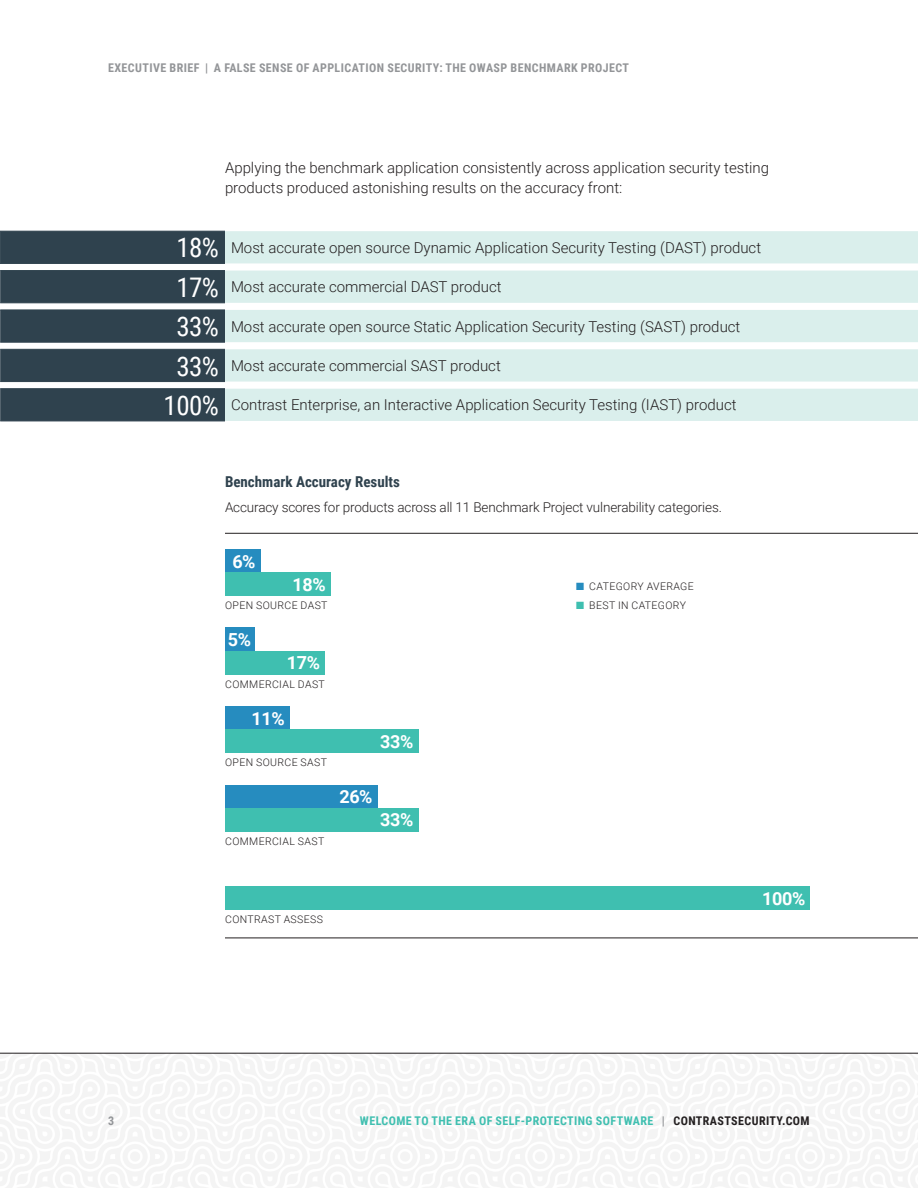
<style>
.page{position:relative;width:918px;height:1188px;background:#fff}
.page>*{position:absolute;margin:0;border:0;box-sizing:border-box;transform-origin:0 0}
.Bar_Table__Reverse_N{font:27px "Roboto Condensed";letter-spacing:-.02em;color:#fff}
.Bar_Number{font:700 18px "Roboto";letter-spacing:-.02em;color:#fff}
.Body{font:300 15px/19.5px "Roboto";color:#231f20}
.Body__List_Header{font:700 15px "Roboto Condensed";color:#2f424e}
.Body__List_Copy{font:300 13.5px "Roboto";letter-spacing:-.01em;color:#231f20}
.Footer_Tagline{font:700 12px "Roboto Condensed";letter-spacing:.035em;color:#939598}
.Footer_Tagline-2{font:700 12px "Roboto Condensed";letter-spacing:.035em;color:#3fbfb0}
.Bar_Chart__Labels_an{font:300 10.5px "Roboto";letter-spacing:.035em;color:#231f20}
.s1{color:#268cbf}
.s2{color:#3fbfb0}
.s3{color:#939598}
.s4{color:#231f20}
</style>
<div class="page">
<div style="left:0;top:1053px;width:918px;height:135px;background:#f4f4f4"></div>
<hr style="left:0;top:1053px;width:918px;height:1px;background:#231f20">
<hr style="left:225px;top:533px;width:693px;height:1px;background:#231f20">
<hr style="left:225px;top:938px;width:693px;height:1px;background:#231f20">
<svg style="left:0;top:232px;width:225px;height:189px;background:#495a64"></svg>
<svg style="left:225px;top:231px;width:693px;height:190px;background:#dff1ee"></svg>
<hr style="left:0;top:231px;width:1px;height:32px;background:#2f424e">
<hr style="left:0;top:231px;width:225px;height:1px;background:#2f424e">
<hr style="left:0;top:263px;width:225px;height:1px;background:#2f424e">
<hr style="left:0;top:270px;width:225px;height:1px;background:#2f424e">
<hr style="left:0;top:303px;width:225px;height:1px;background:#2f424e">
<hr style="left:0;top:310px;width:225px;height:1px;background:#2f424e">
<hr style="left:0;top:342px;width:225px;height:1px;background:#2f424e">
<hr style="left:0;top:349px;width:225px;height:1px;background:#2f424e">
<hr style="left:0;top:381px;width:225px;height:1px;background:#2f424e">
<hr style="left:0;top:388px;width:225px;height:1px;background:#2f424e">
<hr style="left:0;top:421px;width:225px;height:1px;background:#2f424e">
<div style="left:225px;top:549px;width:35px;height:23px;background:#268cbf"></div>
<div style="left:225px;top:572px;width:105px;height:23px;background:#3fbfb0"></div>
<div style="left:225px;top:628px;width:29px;height:23px;background:#268cbf"></div>
<div style="left:225px;top:651px;width:99px;height:23px;background:#3fbfb0"></div>
<div style="left:225px;top:706px;width:64px;height:24px;background:#268cbf"></div>
<div style="left:225px;top:730px;width:193px;height:23px;background:#3fbfb0"></div>
<div style="left:225px;top:785px;width:152px;height:23px;background:#268cbf"></div>
<div style="left:225px;top:808px;width:193px;height:23px;background:#3fbfb0"></div>
<div style="left:225px;top:887px;width:585px;height:23px;background:#3fbfb0"></div>
<p class="Footer_Tagline" style="left:108px;top:59px;width:522px">EXECUTIVE BRIEF | A FALSE SENSE OF APPLICATION SECURITY: THE OWASP BENCHMARK PROJECT</p>
<p class="Body" style="left:225px;top:158px;width:546px">Applying the benchmark application consistently across application security testing products produced astonishing results on the accuracy front:</p>
<p class="Bar_Table__Reverse_N" style="left:176px;top:229px;width:44px">18%</p>
<p class="Body" style="left:231px;top:237px;width:532px">Most accurate open source Dynamic Application Security Testing (DAST) product</p>
<p class="Bar_Table__Reverse_N" style="left:176px;top:268px;width:44px">17%</p>
<p class="Body" style="left:231px;top:277px;width:272px">Most accurate commercial DAST product</p>
<p class="Bar_Table__Reverse_N" style="left:176px;top:308px;width:44px">33%</p>
<p class="Body" style="left:231px;top:316px;width:511px">Most accurate open source Static Application Security Testing (SAST) product</p>
<p class="Bar_Table__Reverse_N" style="left:176px;top:347px;width:44px">33%</p>
<p class="Body" style="left:231px;top:355px;width:271px">Most accurate commercial SAST product</p>
<p class="Bar_Table__Reverse_N" style="left:164px;top:386px;width:57px">100%</p>
<p class="Body" style="left:231px;top:395px;width:507px">Contrast Enterprise, an Interactive Application Security Testing (IAST) product</p>
<p class="Body__List_Header" style="left:225px;top:471px;width:176px">Benchmark Accuracy Results</p>
<p class="Body__List_Copy" style="left:225px;top:498px;width:498px">Accuracy scores for products across all 11 Benchmark Project vulnerability categories.</p>
<p class="Bar_Number" style="left:232px;top:549px;width:25px">6%</p>
<p class="Bar_Number" style="left:293px;top:572px;width:35px">18%</p>
<p class="Bar_Chart__Labels_an" style="left:225px;top:598px;width:104px">OPEN SOURCE DAST</p>
<p class="Bar_Number" style="left:228px;top:627px;width:25px">5%</p>
<p class="Bar_Number" style="left:287px;top:650px;width:35px">17%</p>
<p class="Bar_Chart__Labels_an" style="left:225px;top:676px;width:101px">COMMERCIAL DAST</p>
<p class="Bar_Number" style="left:252px;top:706px;width:35px">11%</p>
<p class="Bar_Chart__Labels_an" style="left:225px;top:755px;width:103px">OPEN SOURCE SAST</p>
<p class="Bar_Chart__Labels_an" style="left:225px;top:834px;width:101px">COMMERCIAL SAST</p>
<p class="Bar_Number" style="left:380px;top:729px;width:35px">33%</p>
<p class="Bar_Number" style="left:339px;top:784px;width:35px">26%</p>
<p class="Bar_Number" style="left:380px;top:807px;width:35px">33%</p>
<p class="Bar_Chart__Labels_an" style="left:225px;top:912px;width:99px">CONTRAST ASSESS</p>
<p class="Bar_Chart__Labels_an" style="left:576px;top:579px;width:119px"><span class="s1">■</span> CATEGORY AVERAGE</p>
<p class="Bar_Chart__Labels_an" style="left:576px;top:598px;width:112px"><span class="s2">■</span> BEST IN CATEGORY</p>
<p class="Bar_Number" style="left:762px;top:886px;width:45px">100%</p>
<p class="Footer_Tagline" style="left:108px;top:1112px;width:8px">3</p>
<p class="Footer_Tagline-2" style="left:360px;top:1112px;width:451px">WELCOME TO THE ERA OF SELF-PROTECTING SOFTWARE <span class="s3">|</span> <span class="s4">CONTRASTSECURITY.COM</span></p>
</div>
